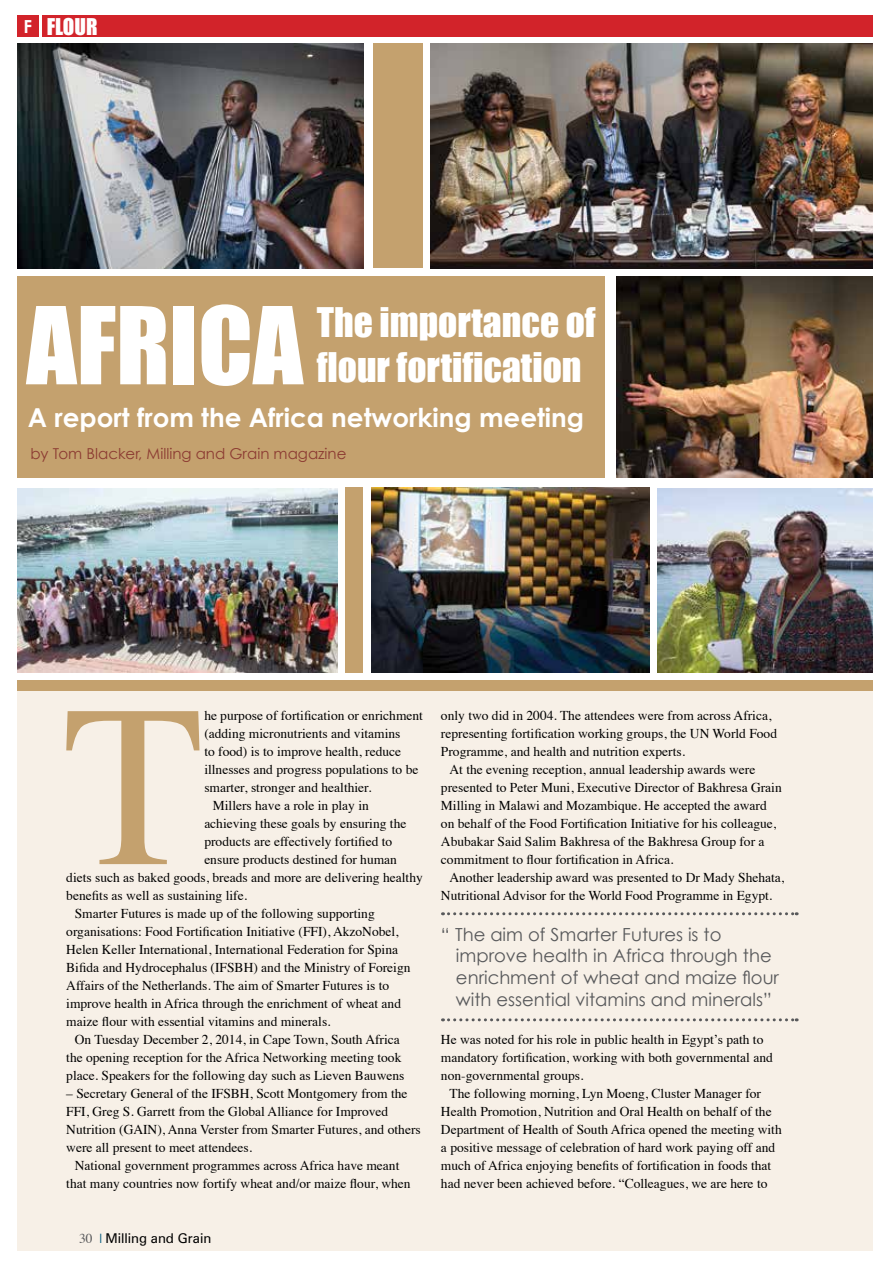
<style>
.page{position:relative;width:893px;height:1263px;background:#fff}
.page>*{position:absolute;margin:0;border:0;box-sizing:border-box;transform-origin:0 0}
.t1{font:231.15px "Times";color:#c4a16e}
.t2{font:99px "Impact";color:#fff}
.t3{font:37.5px/45px "Impact";color:#fff}
.t4{font:700 26.1px "Century Gothic";color:#fff}
.t5{font:21.15px "Impact";color:#fff}
.t6{font:18px/21.6px "Century Gothic";color:#58595b}
.t7{font:700 18px "Century Gothic";color:#fff}
.t8{font:15px "Century Gothic";color:#8c3b32}
.t9{font:13.5px/18px "Times";color:#000}
.t10{font:13.5px "Zurich BT";color:#000}
.s1{font-family:"Times";color:#58595b}
.s2{font-family:"Times";color:#00587d}
</style>
<div class="page">
<div style="left:17px;top:691px;width:856px;height:559px;background:#f7f0e7"></div>
<img style="left:430px;top:44px;width:442px;height:224px">
<div style="left:373px;top:44px;width:49px;height:224px;background:#c4a16e"></div>
<div style="left:43px;top:16px;width:830px;height:21px;background:#d2232a"></div>
<div style="left:17px;top:681px;width:856px;height:10px;background:#c4a16e"></div>
<img style="left:616px;top:276px;width:257px;height:202px">
<img style="left:17px;top:44px;width:346px;height:224px">
<img style="left:17px;top:488px;width:321px;height:184px">
<img style="left:657px;top:488px;width:216px;height:184px">
<img style="left:371px;top:487px;width:278px;height:186px">
<div style="left:346px;top:487px;width:17px;height:186px;background:#c4a16e"></div>
<div style="left:17px;top:276px;width:587px;height:202px;background:#c4a16e"></div>
<svg style="left:442px;top:912px;width:355px;height:3px"></svg>
<svg style="left:442px;top:1018px;width:355px;height:3px"></svg>
<div style="left:17px;top:16px;width:22px;height:21px;background:#d2232a"></div>
<h3 class="t7" style="left:24px;top:15px;width:10px">F</h3>
<h3 class="t5" style="left:47px;top:10px;width:52px">FLOUR</h3>
<h2 class="t2" style="left:26px;top:269px;width:278px">AFRICA</h2>
<h3 class="t3" style="left:317px;top:299px;width:280px">The importance of flour fortification</h3>
<h3 class="t4" style="left:28px;top:401px;width:558px">A report from the Africa networking meeting</h3>
<p class="t8" style="left:30px;top:444px;width:318px">by Tom Blacker, Milling and Grain magazine</p>
<h1 class="t1" style="left:63px;top:570px;width:143px">T</h1>
<p class="t9" style="left:204px;top:705px;width:220px">he purpose of fortification or enrichment</p>
<p class="t9" style="left:204px;top:723px;width:198px">(adding micronutrients and vitamins</p>
<p class="t9" style="left:204px;top:741px;width:198px">to food) is to improve health, reduce</p>
<p class="t9" style="left:204px;top:759px;width:216px">illnesses and progress populations to be</p>
<p class="t9" style="left:204px;top:777px;width:169px">smarter, stronger and healthier.</p>
<p class="t9" style="left:213px;top:795px;width:157px">Millers have a role in play in</p>
<p class="t9" style="left:204px;top:813px;width:204px">achieving these goals by ensuring the</p>
<p class="t9" style="left:204px;top:831px;width:189px">products are effectively fortified to</p>
<p class="t9" style="left:204px;top:849px;width:194px">ensure products destined for human</p>
<p class="t9" style="left:66px;top:867px;width:358px">diets such as baked goods, breads and more are delivering healthy</p>
<p class="t9" style="left:66px;top:885px;width:182px">benefits as well as sustaining life.</p>
<p class="t9" style="left:75px;top:903px;width:301px">Smarter Futures is made up of the following supporting</p>
<p class="t9" style="left:66px;top:921px;width:334px">organisations: Food Fortification Initiative (FFI), AkzoNobel,</p>
<p class="t9" style="left:66px;top:939px;width:333px">Helen Keller International, International Federation for Spina</p>
<p class="t9" style="left:66px;top:957px;width:346px">Bifida and Hydrocephalus (IFSBH) and the Ministry of Foreign</p>
<p class="t9" style="left:66px;top:975px;width:325px">Affairs of the Netherlands. The aim of Smarter Futures is to</p>
<p class="t9" style="left:66px;top:993px;width:336px">improve health in Africa through the enrichment of wheat and</p>
<p class="t9" style="left:66px;top:1011px;width:266px">maize flour with essential vitamins and minerals.</p>
<p class="t9" style="left:75px;top:1029px;width:327px">On Tuesday December 2, 2014, in Cape Town, South Africa</p>
<p class="t9" style="left:66px;top:1047px;width:337px">the opening reception for the Africa Networking meeting took</p>
<p class="t9" style="left:66px;top:1065px;width:340px">place. Speakers for the following day such as Lieven Bauwens</p>
<p class="t9" style="left:66px;top:1083px;width:343px">– Secretary General of the IFSBH, Scott Montgomery from the</p>
<p class="t9" style="left:66px;top:1101px;width:324px">FFI, Greg S. Garrett from the Global Alliance for Improved</p>
<p class="t9" style="left:66px;top:1119px;width:356px">Nutrition (GAIN), Anna Verster from Smarter Futures, and others</p>
<p class="t9" style="left:66px;top:1137px;width:187px">were all present to meet attendees.</p>
<p class="t9" style="left:75px;top:1155px;width:326px">National government programmes across Africa have meant</p>
<p class="t9" style="left:66px;top:1173px;width:346px">that many countries now fortify wheat and/or maize flour, when</p>
<p class="t10" style="left:79px;top:1230px;width:134px"><span class="s1">30</span> <span class="s2">|</span> Milling and Grain</p>
<p class="t9" style="left:441px;top:705px;width:332px">only two did in 2004. The attendees were from across Africa,</p>
<p class="t9" style="left:441px;top:723px;width:338px">representing fortification working groups, the UN World Food</p>
<p class="t9" style="left:441px;top:741px;width:246px">Programme, and health and nutrition experts.</p>
<p class="t9" style="left:449px;top:759px;width:307px">At the evening reception, annual leadership awards were</p>
<p class="t9" style="left:441px;top:777px;width:342px">presented to Peter Muni, Executive Director of Bakhresa Grain</p>
<p class="t9" style="left:441px;top:795px;width:327px">Milling in Malawi and Mozambique. He accepted the award</p>
<p class="t9" style="left:441px;top:813px;width:337px">on behalf of the Food Fortification Initiative for his colleague,</p>
<p class="t9" style="left:441px;top:831px;width:325px">Abubakar Said Salim Bakhresa of the Bakhresa Group for a</p>
<p class="t9" style="left:441px;top:849px;width:234px">commitment to flour fortification in Africa.</p>
<p class="t9" style="left:449px;top:867px;width:336px">Another leadership award was presented to Dr Mady Shehata,</p>
<p class="t9" style="left:441px;top:885px;width:333px">Nutritional Advisor for the World Food Programme in Egypt.</p>
<h3 class="t6" style="left:456px;top:923px;width:325px;text-indent:-15px">“ The aim of Smarter Futures is to improve health in Africa through the enrichment of wheat and maize flour with essential vitamins and minerals”</h3>
<p class="t9" style="left:441px;top:1029px;width:333px">He was noted for his role in public health in Egypt’s path to mandatory fortification, working with both governmental and non-governmental groups.</p>
<p class="t9" style="left:441px;top:1083px;width:342px;text-indent:9px">The following morning, Lyn Moeng, Cluster Manager for Health Promotion, Nutrition and Oral Health on behalf of the Department of Health of South Africa opened the meeting with a positive message of celebration of hard work paying off and much of Africa enjoying benefits of fortification in foods that had never been achieved before. “Colleagues, we are here to</p>
</div>
